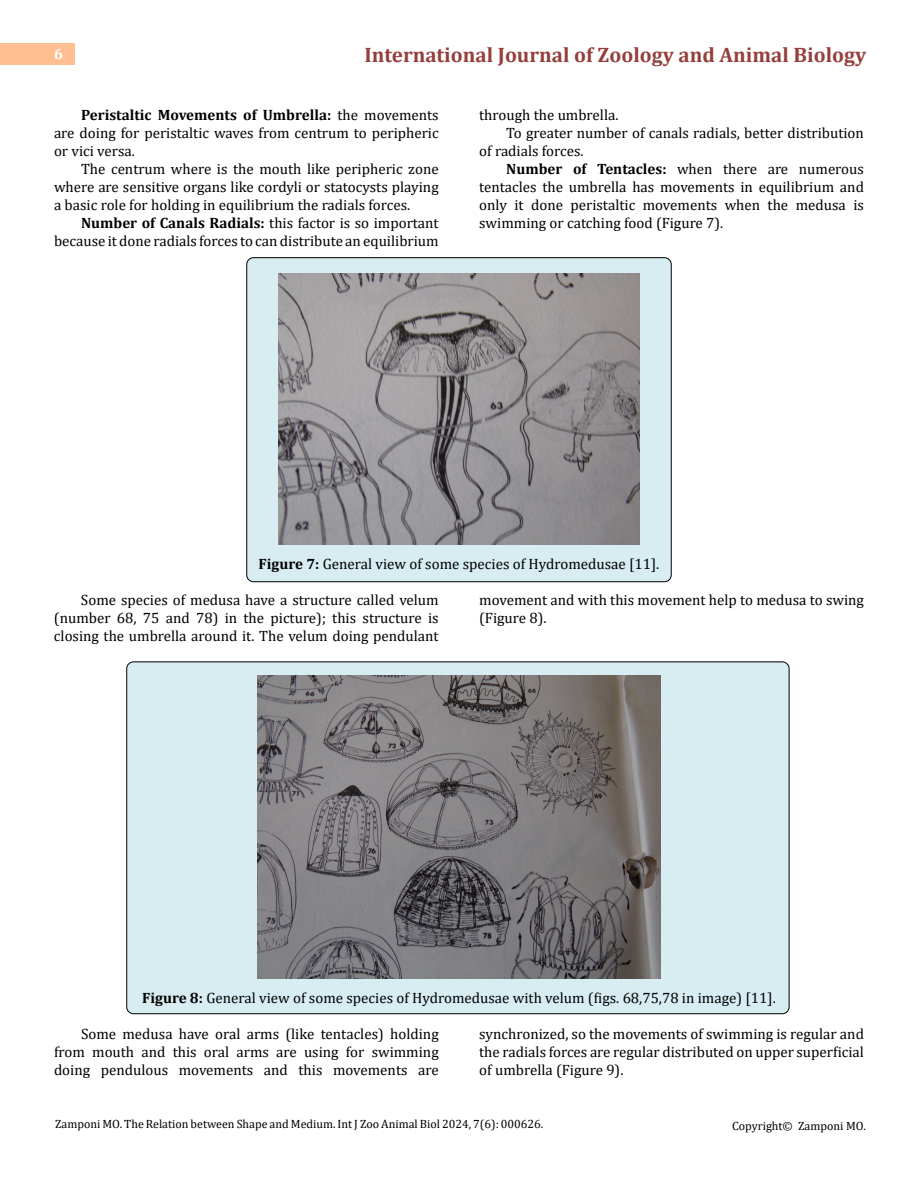
<style>
.page{position:relative;width:918px;height:1188px;background:#fff}
.page>*{position:absolute;margin:0;border:0;box-sizing:border-box;transform-origin:0 0}
.t1{font:700 21px "Cambria";color:#953f3c}
.t2{font:15px/18px "Cambria";color:#000;text-align:justify}
.t3{font:700 15px "Cambria";color:#fff}
.t4{font:12px "Cambria";color:#000}
.s1{font-weight:700}
</style>
<div class="page">
<div style="left:0;top:43px;width:75px;height:21px;background:#ffbf91"></div>
<div style="left:127px;top:662px;width:662px;height:352px;background:#d8edf2;border-radius:7px"></div>
<div style="left:247px;top:258px;width:424px;height:324px;background:#d8edf2;border-radius:7px"></div>
<div style="left:246px;top:257px;width:426px;height:325px;border:1px solid #000;border-radius:7px"></div>
<img style="left:278px;top:273px;width:362px;height:271px">
<img style="left:257px;top:676px;width:404px;height:302px">
<p class="t3" style="left:54px;top:44px;width:10px">6</p>
<h1 class="t1" style="left:364px;top:40px;width:503px">International Journal of Zoology and Animal Biology</h1>
<p class="t2" style="left:54px;top:105px;width:386px;text-indent:27px"><span class="s1">Peristaltic Movements of Umbrella:</span> the movements are doing for peristaltic waves from centrum to peripheric or vici versa.</p>
<p class="t2" style="left:54px;top:159px;width:386px;text-indent:27px">The centrum where is the mouth like peripheric zone where are sensitive organs like cordyli or statocysts playing a basic role for holding in equilibrium the radials forces.</p>
<p class="t2" style="left:54px;top:213px;width:386px;text-align:right"><span class="s1">Number of Canals Radials:</span> this factor is so important because it done radials forces to can distribute an equilibrium</p>
<p class="t2" style="left:479px;top:105px;width:141px">through the umbrella.</p>
<p class="t2" style="left:506px;top:123px;width:359px">To greater number of canals radials, better distribution</p>
<p class="t2" style="left:479px;top:141px;width:106px">of radials forces.</p>
<p class="t2" style="left:506px;top:159px;width:359px"><span class="s1">Number of Tentacles:</span> when there are numerous</p>
<p class="t2" style="left:479px;top:177px;width:386px">tentacles the umbrella has movements in equilibrium and</p>
<p class="t2" style="left:479px;top:195px;width:386px">only it done peristaltic movements when the medusa is</p>
<p class="t2" style="left:479px;top:213px;width:246px">swimming or catching food (Figure 7).</p>
<p class="t2" style="left:259px;top:555px;width:402px"><span class="s1">Figure 7:</span> General view of some species of Hydromedusae [11].</p>
<p class="t2" style="left:54px;top:591px;width:386px;text-indent:27px">Some species of medusa have a structure called velum (number 68, 75 and 78) in the picture); this structure is closing the umbrella around it. The velum doing pendulant</p>
<p class="t2" style="left:479px;top:591px;width:386px">movement and with this movement help to medusa to swing (Figure 8).</p>
<p class="t2" style="left:142px;top:989px;width:635px"><span class="s1">Figure 8:</span> General view of some species of Hydromedusae with velum (figs. 68,75,78 in image) [11].</p>
<p class="t2" style="left:54px;top:1025px;width:386px;text-indent:27px">Some medusa have oral arms (like tentacles) holding from mouth and this oral arms are using for swimming doing pendulous movements and this movements are</p>
<p class="t2" style="left:479px;top:1025px;width:386px">synchronized, so the movements of swimming is regular and the radials forces are regular distributed on upper superficial of umbrella (Figure 9).</p>
<p class="t4" style="left:55px;top:1117px;width:490px">Zamponi MO. The Relation between Shape and Medium. Int J Zoo Animal Biol 2024, 7(6): 000626.</p>
<p class="t4" style="left:732px;top:1118px;width:135px">Copyright© Zamponi MO.</p>
</div>
